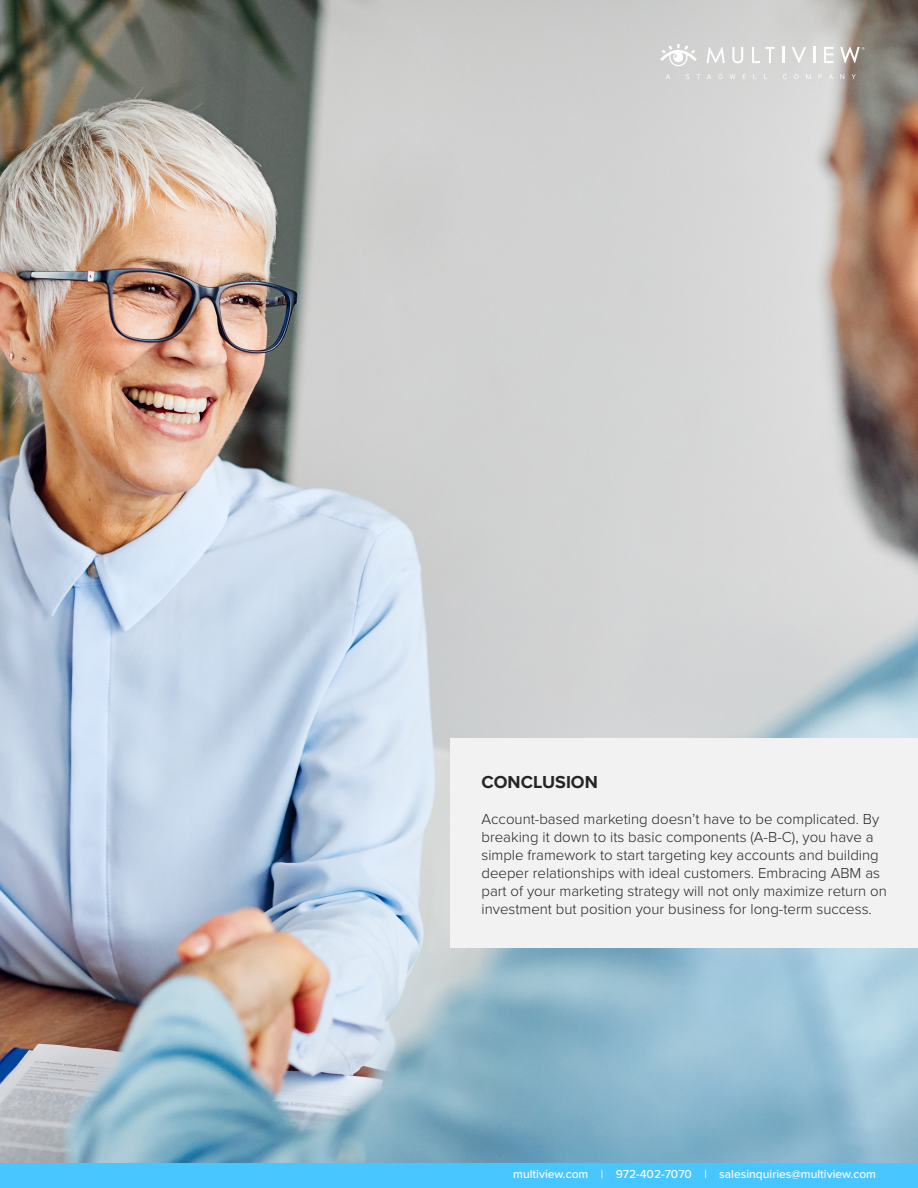
<style>
.page{position:relative;width:918px;height:1188px;background:#fff}
.page>*{position:absolute;margin:0;border:0;box-sizing:border-box;transform-origin:0 0}
.t1{font:700 18px "Proxima Nova";color:#252525}
.t2{font:300 15px/18px "Proxima Nova";color:#252525}
.t3{font:500 12px "Proxima Nova";color:#fff}
</style>
<div class="page">
<div style="left:0;top:1162px;width:918px;height:26px;background:#48c6ff"></div>
<img style="left:0;top:0;width:918px;height:1162px">
<div style="left:450px;top:739px;width:468px;height:209px;background:#f2f2f2"></div>
<svg style="left:732px;top:47px;width:11px;height:16px"></svg>
<svg style="left:752px;top:47px;width:22px;height:16px"></svg>
<svg style="left:782px;top:47px;width:2px;height:16px"></svg>
<svg style="left:792px;top:47px;width:14px;height:16px"></svg>
<svg style="left:813px;top:47px;width:2px;height:16px"></svg>
<svg style="left:824px;top:47px;width:9px;height:16px"></svg>
<svg style="left:660px;top:44px;width:37px;height:22px"></svg>
<svg style="left:707px;top:47px;width:18px;height:16px"></svg>
<svg style="left:666px;top:74px;width:4px;height:5px"></svg>
<svg style="left:686px;top:74px;width:3px;height:5px"></svg>
<svg style="left:696px;top:74px;width:4px;height:5px"></svg>
<svg style="left:707px;top:74px;width:4px;height:5px"></svg>
<svg style="left:718px;top:74px;width:4px;height:5px"></svg>
<svg style="left:730px;top:74px;width:5px;height:5px"></svg>
<svg style="left:743px;top:74px;width:3px;height:5px"></svg>
<svg style="left:753px;top:74px;width:4px;height:5px"></svg>
<svg style="left:764px;top:74px;width:3px;height:5px"></svg>
<svg style="left:783px;top:74px;width:4px;height:5px"></svg>
<svg style="left:794px;top:74px;width:5px;height:5px"></svg>
<svg style="left:806px;top:74px;width:5px;height:5px"></svg>
<svg style="left:819px;top:74px;width:3px;height:5px"></svg>
<svg style="left:829px;top:74px;width:4px;height:5px"></svg>
<svg style="left:840px;top:74px;width:4px;height:5px"></svg>
<svg style="left:852px;top:74px;width:4px;height:5px"></svg>
<svg style="left:840px;top:47px;width:24px;height:16px"></svg>
<p class="t1" style="left:482px;top:768px;width:118px">CONCLUSION</p>
<p class="t2" style="left:482px;top:809px;width:407px">Account-based marketing doesn’t have to be complicated. By breaking it down to its basic components (A-B-C), you have a simple framework to start targeting key accounts and building deeper relationships with ideal customers. Embracing ABM as part of your marketing strategy will not only maximize return on investment but position your business for long-term success.</p>
<p class="t3" style="left:513px;top:1165px;width:364px">multiview.com | 972-402-7070 | salesinquiries@multiview.com</p>
</div>
